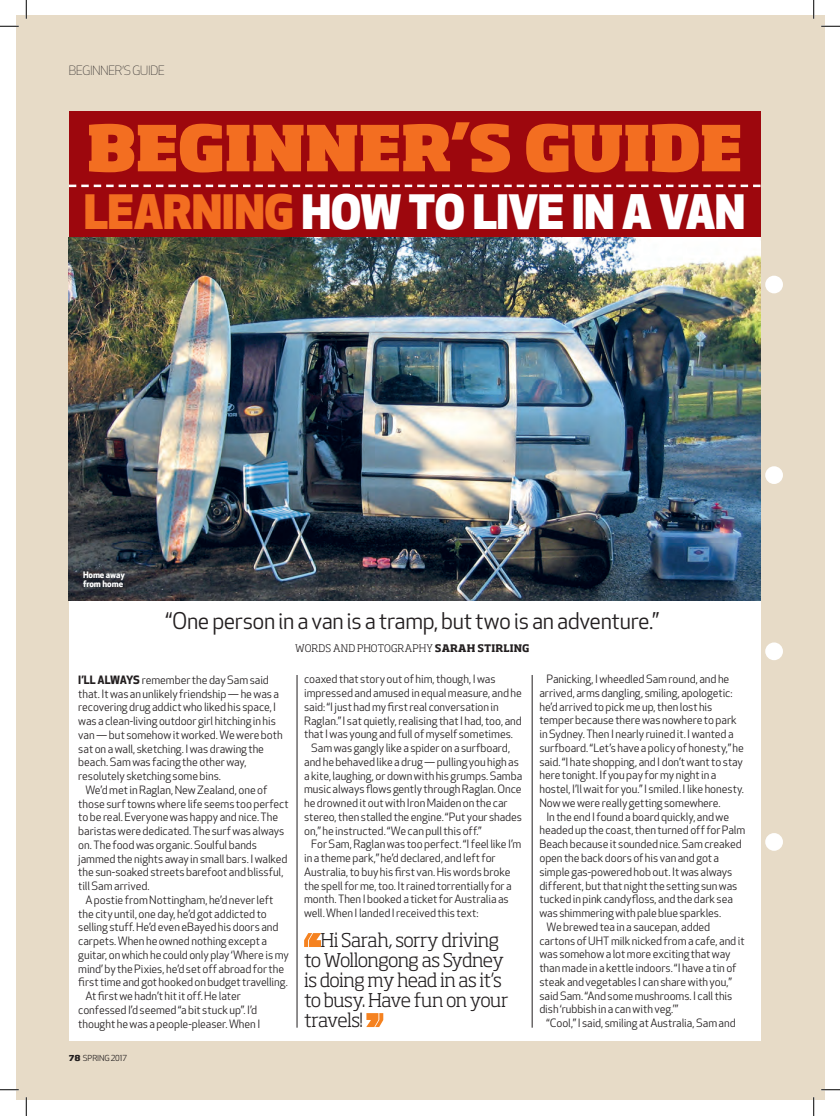
<style>
.page{position:relative;width:840px;height:1116px;background:#fff}
.page>*{position:absolute;margin:0;border:0;box-sizing:border-box;transform-origin:0 0}
.t1{font:800 62.5px "Soho Std";letter-spacing:-.01em;color:#f36e21}
.t2{font:46.25px "Apex New PS Heavy Proportional";letter-spacing:-.01em;color:#fff}
.t3{font:22.5px "Apex New PS Book Proportional";letter-spacing:-.02em;color:#231f20}
.t4{font:300 18.75px/20px "Soho Std";letter-spacing:-.03em;color:#231f20}
.t5{font:12.5px "Apex New PS Light Proportional";letter-spacing:-.02em;color:#231f20}
.t6{font:11.25px/13.8px "Apex New PS Book Proportional";letter-spacing:-.005em;color:#231f20}
.t7{font:300 10.25px "Soho Std";letter-spacing:.005em;color:#231f20}
.t8{font:8.75px/9.4px "Apex New PS Bold Proportional";letter-spacing:-.01em;color:#fff}
.t9{font:8.12px "Apex New PS Book Proportional";letter-spacing:-.015em;color:#231f20}
.s1{color:#f36e21}
.s2{font-weight:700}
.s3{font-family:"Apex New PS Bold Proportional"}
.s4{font-family:"Soho Std";font-weight:800}
</style>
<div class="page">
<div style="left:16px;top:16px;width:807px;height:1084px;background:#e7dbc7"></div>
<div style="left:764px;top:276px;width:18px;height:17px;background:#fff;border-radius:50%"></div>
<div style="left:764px;top:466px;width:18px;height:18px;background:#fff;border-radius:50%"></div>
<div style="left:764px;top:642px;width:18px;height:18px;background:#fff;border-radius:50%"></div>
<div style="left:764px;top:833px;width:18px;height:17px;background:#fff;border-radius:50%"></div>
<div style="left:69px;top:111px;width:691px;height:930px;background:#fff"></div>
<div style="left:69px;top:111px;width:691px;height:130px;background:#9d070d"></div>
<svg style="left:69px;top:185px;width:691px;height:2px"></svg>
<svg style="left:304px;top:933px;width:17px;height:14px"></svg>
<svg style="left:366px;top:1013px;width:17px;height:14px"></svg>
<img style="left:69px;top:237px;width:691px;height:363px">
<hr style="left:297px;top:675px;width:1px;height:352px;background:#231f20">
<hr style="left:531px;top:675px;width:1px;height:352px;background:#231f20">
<svg style="left:0;top:25px;width:19px;height:2px"></svg>
<svg style="left:821px;top:25px;width:18px;height:2px"></svg>
<svg style="left:0;top:1089px;width:19px;height:1px"></svg>
<svg style="left:821px;top:1088px;width:18px;height:2px"></svg>
<svg style="left:25px;top:0;width:2px;height:19px"></svg>
<svg style="left:25px;top:1097px;width:2px;height:18px"></svg>
<svg style="left:812px;top:0;width:2px;height:19px"></svg>
<svg style="left:813px;top:1097px;width:1px;height:18px"></svg>
<p class="t5" style="left:69px;top:64px;width:98px">BEGINNER’S GUIDE</p>
<h1 class="t1" style="left:87px;top:107px;width:652px">BEGINNER’S GUIDE</h1>
<h2 class="t2" style="left:84px;top:186px;width:662px"><span class="s1">LEARNING</span> HOW TO LIVE IN A VAN</h2>
<p class="t8" style="left:83px;top:570px;width:43px">Home away from home</p>
<h3 class="t3" style="left:166px;top:608px;width:494px">“One person in a van is a tramp, but two is an adventure.”</h3>
<p class="t7" style="left:295px;top:641px;width:236px">Words and photography <span class="s2">SARAH STIRLING</span></p>
<p class="t6" style="left:78px;top:673px;width:206px"><span class="s3">I’ll always</span> remember the day Sam said that. It was an unlikely friendship — he was a recovering drug addict who liked his space, I was a clean-living outdoor girl hitching in his van — but somehow it worked. We were both sat on a wall, sketching. I was drawing the beach. Sam was facing the other way, resolutely sketching some bins.</p>
<p class="t6" style="left:78px;top:783px;width:212px;text-indent:7px">We’d met in Raglan, New Zealand, one of those surf towns where life seems too perfect to be real. Everyone was happy and nice. The baristas were dedicated. The surf was always on. The food was organic. Soulful bands jammed the nights away in small bars. I walked the sun-soaked streets barefoot and blissful, till Sam arrived.</p>
<p class="t6" style="left:85px;top:893px;width:189px">A postie from Nottingham, he’d never left</p>
<p class="t6" style="left:78px;top:907px;width:190px">the city until, one day, he’d got addicted to</p>
<p class="t6" style="left:78px;top:920px;width:201px">selling stuff. He’d even eBayed his doors and</p>
<p class="t6" style="left:78px;top:934px;width:190px">carpets. When he owned nothing except a</p>
<p class="t6" style="left:78px;top:948px;width:212px">guitar, on which he could only play ‘Where is my</p>
<p class="t6" style="left:78px;top:962px;width:207px">mind’ by the Pixies, he’d set off abroad for the</p>
<p class="t6" style="left:78px;top:975px;width:211px">first time and got hooked on budget travelling.</p>
<p class="t6" style="left:85px;top:989px;width:157px">At first we hadn’t hit it off. He later</p>
<p class="t6" style="left:78px;top:1003px;width:180px">confessed I’d seemed “a bit stuck up”. I’d</p>
<p class="t6" style="left:78px;top:1017px;width:183px">thought he was a people-pleaser. When I</p>
<p class="t9" style="left:69px;top:1053px;width:60px"><span class="s4">78</span> SPRING 2017</p>
<p class="t6" style="left:304px;top:672px;width:193px">coaxed that story out of him, though, I was</p>
<p class="t6" style="left:304px;top:686px;width:219px">impressed and amused in equal measure, and he</p>
<p class="t6" style="left:304px;top:700px;width:196px">said: “I just had my first real conversation in</p>
<p class="t6" style="left:304px;top:714px;width:219px">Raglan.” I sat quietly, realising that I had, too, and</p>
<p class="t6" style="left:304px;top:727px;width:210px">that I was young and full of myself sometimes.</p>
<p class="t6" style="left:311px;top:741px;width:200px">Sam was gangly like a spider on a surfboard,</p>
<p class="t6" style="left:304px;top:755px;width:216px">and he behaved like a drug — pulling you high as</p>
<p class="t6" style="left:304px;top:769px;width:220px">a kite, laughing, or down with his grumps. Samba</p>
<p class="t6" style="left:304px;top:782px;width:219px">music always flows gently through Raglan. Once</p>
<p class="t6" style="left:304px;top:796px;width:205px">he drowned it out with Iron Maiden on the car</p>
<p class="t6" style="left:304px;top:810px;width:219px">stereo, then stalled the engine. “Put your shades</p>
<p class="t6" style="left:304px;top:824px;width:179px">on,” he instructed. “We can pull this off.”</p>
<p class="t6" style="left:311px;top:837px;width:211px">For Sam, Raglan was too perfect. “I feel like I’m</p>
<p class="t6" style="left:304px;top:851px;width:193px">in a theme park,” he’d declared, and left for</p>
<p class="t6" style="left:304px;top:865px;width:208px">Australia, to buy his first van. His words broke</p>
<p class="t6" style="left:304px;top:879px;width:209px">the spell for me, too. It rained torrentially for a</p>
<p class="t6" style="left:304px;top:892px;width:206px">month. Then I booked a ticket for Australia as</p>
<p class="t6" style="left:304px;top:906px;width:176px">well. When I landed I received this text:</p>
<h3 class="t4" style="left:304px;top:929px;width:206px;text-indent:16px">Hi Sarah, sorry driving to Wollongong as Sydney is doing my head in as it’s to busy. Have fun on your travels!</h3>
<p class="t6" style="left:539px;top:672px;width:206px;text-indent:7px">Panicking, I wheedled Sam round, and he arrived, arms dangling, smiling, apologetic: he’d arrived to pick me up, then lost his temper because there was nowhere to park in Sydney. Then I nearly ruined it. I wanted a surfboard. “Let’s have a policy of honesty,” he said. “I hate shopping, and I don’t want to stay here tonight. If you pay for my night in a hostel, I’ll wait for you.” I smiled. I like honesty.<br>Now we were really getting somewhere.</p>
<p class="t6" style="left:546px;top:810px;width:184px">In the end I found a board quickly, and we</p>
<p class="t6" style="left:539px;top:824px;width:207px">headed up the coast, then turned off for Palm</p>
<p class="t6" style="left:539px;top:837px;width:204px">Beach because it sounded nice. Sam creaked</p>
<p class="t6" style="left:539px;top:851px;width:181px">open the back doors of his van and got a</p>
<p class="t6" style="left:539px;top:865px;width:194px">simple gas-powered hob out. It was always</p>
<p class="t6" style="left:539px;top:879px;width:199px">different, but that night the setting sun was</p>
<p class="t6" style="left:539px;top:892px;width:195px">tucked in pink candyfloss, and the dark sea</p>
<p class="t6" style="left:539px;top:906px;width:183px">was shimmering with pale blue sparkles.</p>
<p class="t6" style="left:546px;top:920px;width:165px">We brewed tea in a saucepan, added</p>
<p class="t6" style="left:539px;top:934px;width:207px">cartons of UHT milk nicked from a cafe, and it</p>
<p class="t6" style="left:539px;top:947px;width:193px">was somehow a lot more exciting that way</p>
<p class="t6" style="left:539px;top:961px;width:198px">than made in a kettle indoors. “I have a tin of</p>
<p class="t6" style="left:539px;top:975px;width:194px">steak and vegetables I can share with you,”</p>
<p class="t6" style="left:539px;top:988px;width:194px">said Sam. “And some mushrooms. I call this</p>
<p class="t6" style="left:539px;top:1002px;width:140px">dish ‘rubbish in a can with veg.’”</p>
<p class="t6" style="left:546px;top:1016px;width:191px">“Cool,” I said, smiling at Australia, Sam and</p>
</div>
